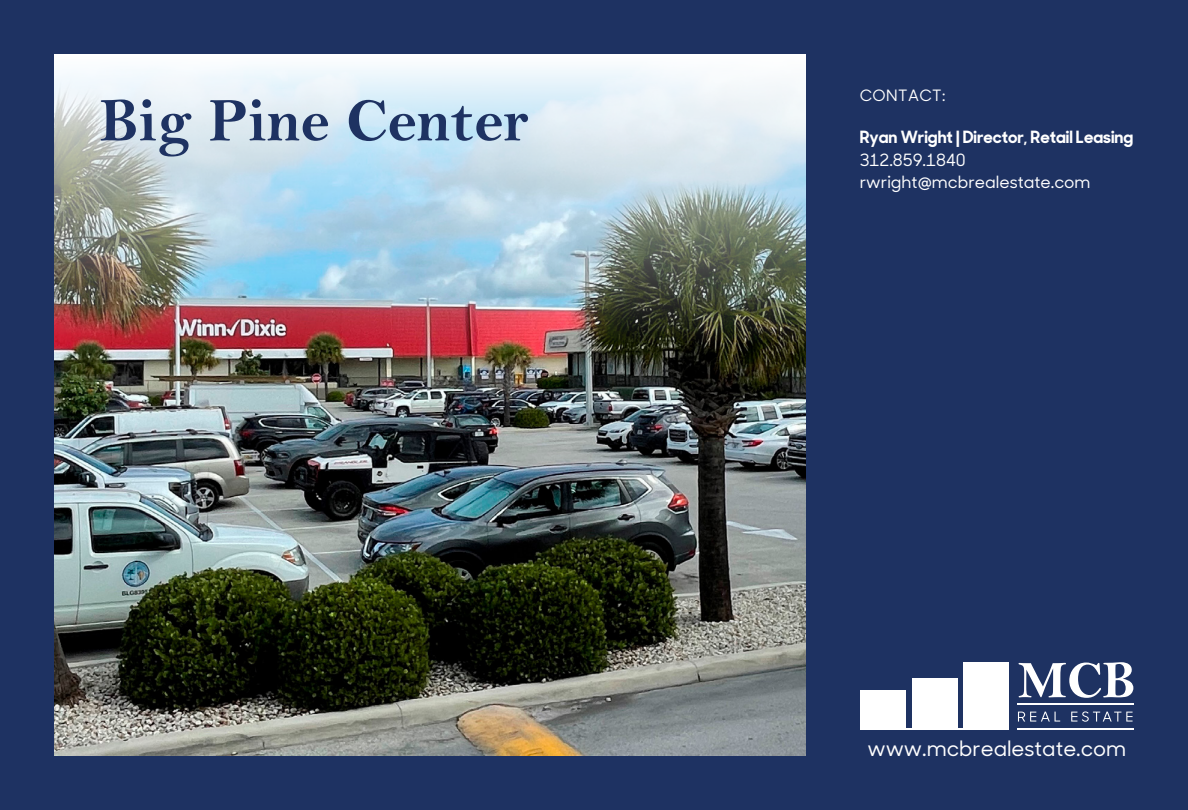
<style>
.page{position:relative;width:1188px;height:810px;background:#1e3262}
.page>*{position:absolute;margin:0;border:0;box-sizing:border-box;transform-origin:0 0}
.t1{font:61.65px "Bell MT Bold";color:#1e3262}
.t2{font:500 21.15px "Sharp Sans Disp No 1";color:#fff}
.t3{font:500 16.8px/22.4px "Sharp Sans Disp No 1";color:#fff}
.t4{font:700 16.8px "Sharp Sans Disp No 1";color:#fff}
.t5{font:500 15.6px "Sharp Sans Disp No 1";letter-spacing:.03em;color:#fff}
</style>
<div class="page">
<img style="left:54px;top:343px;width:752px;height:413px">
<img style="left:54px;top:54px;width:752px;height:289px">
<div style="left:912px;top:678px;width:45px;height:51px;background:#fff"></div>
<div style="left:860px;top:690px;width:45px;height:39px;background:#fff"></div>
<div style="left:964px;top:662px;width:45px;height:67px;background:#fff"></div>
<hr style="left:860px;top:728px;width:149px;height:1px;background:#fff">
<svg style="left:1019px;top:662px;width:114px;height:36px"></svg>
<svg style="left:1018px;top:712px;width:42px;height:10px"></svg>
<svg style="left:1071px;top:711px;width:62px;height:11px"></svg>
<hr style="left:1017px;top:704px;width:116px;height:1px;background:#fff">
<hr style="left:1017px;top:728px;width:116px;height:1px;background:#fff">
<h1 class="t1" style="left:99px;top:84px;width:430px">Big Pine Center</h1>
<p class="t5" style="left:860px;top:84px;width:87px">CONTACT:</p>
<p class="t4" style="left:860px;top:123px;width:275px">Ryan Wright | Director, Retail Leasing</p>
<p class="t3" style="left:860px;top:148px;width:232px">312.859.1840 rwright@mcbrealestate.com</p>
<p class="t2" style="left:867px;top:733px;width:260px">www.mcbrealestate.com</p>
</div>
